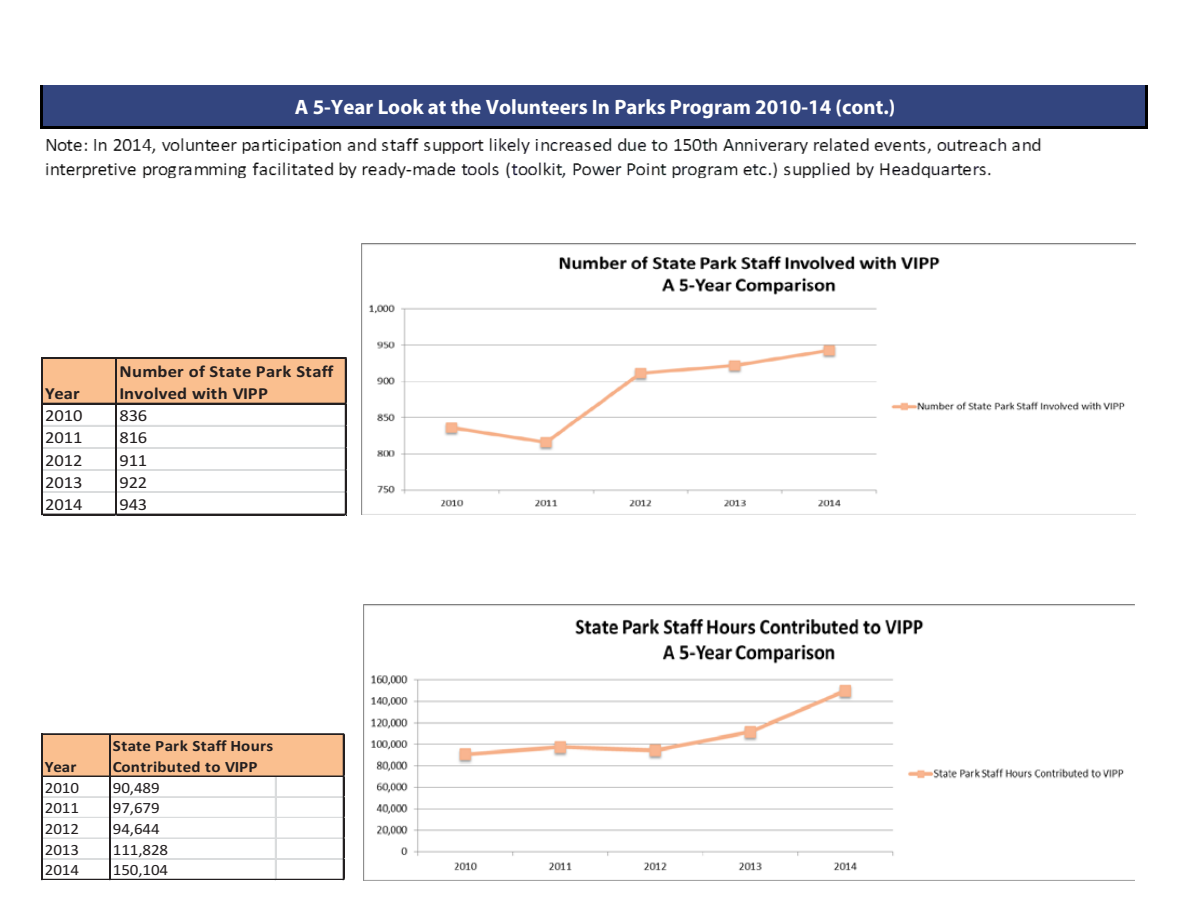
<style>
.page{position:relative;width:1188px;height:918px;background:#fff}
.page>*{position:absolute;margin:0;border:0;box-sizing:border-box;transform-origin:0 0}
.t1{font:700 20.85px "Myriad Pro";color:#fff}
.t2{font:700 16.95px/22.2px "Calibri";letter-spacing:.02em;color:#231f20;scale:1.1 1}
.t3{font:16.95px "Calibri";letter-spacing:-.01em;color:#231f20;scale:1.1 1}
.t4{font:15.75px "Calibri";letter-spacing:-.01em;color:#231f20;scale:1.08 1}
.t5{font:700 15.75px/20.7px "Calibri";letter-spacing:.02em;color:#231f20;scale:1.08 1}
</style>
<div class="page">
<div style="left:42px;top:85px;width:1106px;height:44px;background:#33457f"></div>
<hr style="left:40px;top:85px;width:3px;height:44px;background:#000">
<hr style="left:1145px;top:85px;width:3px;height:44px;background:#000">
<hr style="left:43px;top:126px;width:1105px;height:3px;background:#000">
<img style="left:362px;top:243px;width:773px;height:272px">
<img style="left:363px;top:604px;width:771px;height:276px">
<div style="left:43px;top:735px;width:301px;height:42px;background:#fabf8f"></div>
<hr style="left:43px;top:734px;width:301px;height:1px;background:#231f20">
<hr style="left:43px;top:776px;width:301px;height:1px;background:#231f20">
<hr style="left:43px;top:796px;width:67px;height:1px;background:#dadcdd">
<hr style="left:43px;top:797px;width:67px;height:1px;background:#dadcdd">
<hr style="left:111px;top:796px;width:232px;height:1px;background:#dadcdd">
<hr style="left:111px;top:797px;width:232px;height:1px;background:#dadcdd">
<hr style="left:43px;top:817px;width:67px;height:1px;background:#dadcdd">
<hr style="left:111px;top:817px;width:232px;height:1px;background:#dadcdd">
<hr style="left:43px;top:837px;width:67px;height:1px;background:#dadcdd">
<hr style="left:43px;top:838px;width:67px;height:1px;background:#dadcdd">
<hr style="left:111px;top:837px;width:232px;height:1px;background:#dadcdd">
<hr style="left:111px;top:838px;width:232px;height:1px;background:#dadcdd">
<hr style="left:43px;top:858px;width:67px;height:1px;background:#dadcdd">
<hr style="left:43px;top:859px;width:67px;height:1px;background:#dadcdd">
<hr style="left:111px;top:858px;width:232px;height:1px;background:#dadcdd">
<hr style="left:111px;top:859px;width:232px;height:1px;background:#dadcdd">
<hr style="left:42px;top:734px;width:1px;height:146px;background:#231f20">
<hr style="left:109px;top:735px;width:1px;height:145px;background:#231f20">
<hr style="left:110px;top:735px;width:1px;height:145px;background:#231f20">
<hr style="left:275px;top:777px;width:1px;height:102px;background:#dadcdd">
<hr style="left:43px;top:879px;width:301px;height:1px;background:#231f20">
<hr style="left:343px;top:735px;width:1px;height:145px;background:#231f20">
<div style="left:43px;top:359px;width:304px;height:45px;background:#fabf8f"></div>
<hr style="left:43px;top:358px;width:304px;height:1px;background:#231f20">
<hr style="left:43px;top:403px;width:304px;height:1px;background:#231f20">
<hr style="left:43px;top:425px;width:73px;height:1px;background:#dadcdd">
<hr style="left:117px;top:425px;width:228px;height:1px;background:#dadcdd">
<hr style="left:43px;top:447px;width:73px;height:1px;background:#dadcdd">
<hr style="left:43px;top:448px;width:73px;height:1px;background:#dadcdd">
<hr style="left:117px;top:447px;width:228px;height:1px;background:#dadcdd">
<hr style="left:117px;top:448px;width:228px;height:1px;background:#dadcdd">
<hr style="left:43px;top:469px;width:73px;height:1px;background:#dadcdd">
<hr style="left:43px;top:470px;width:73px;height:1px;background:#dadcdd">
<hr style="left:117px;top:469px;width:228px;height:1px;background:#dadcdd">
<hr style="left:117px;top:470px;width:228px;height:1px;background:#dadcdd">
<hr style="left:43px;top:491px;width:73px;height:1px;background:#dadcdd">
<hr style="left:43px;top:492px;width:73px;height:1px;background:#dadcdd">
<hr style="left:117px;top:491px;width:228px;height:1px;background:#dadcdd">
<hr style="left:117px;top:492px;width:228px;height:1px;background:#dadcdd">
<hr style="left:42px;top:358px;width:1px;height:157px;background:#231f20">
<hr style="left:115px;top:359px;width:1px;height:156px;background:#231f20">
<hr style="left:116px;top:359px;width:1px;height:156px;background:#231f20">
<hr style="left:43px;top:514px;width:304px;height:1px;background:#231f20">
<hr style="left:345px;top:359px;width:2px;height:156px;background:#231f20">
<img style="left:45px;top:138px;width:996px;height:41px">
<p class="t1" style="left:295px;top:93px;width:602px">A 5-Year Look at the Volunteers In Parks Program 2010-14 (cont.)</p>
<p class="t2" style="left:45px;top:382px;width:33px">Year</p>
<p class="t2" style="left:119px;top:359px;width:196px">Number of State Park Staff<br>Involved with VIPP</p>
<p class="t3" style="left:45px;top:404px;width:35px">2010</p>
<p class="t3" style="left:119px;top:404px;width:27px">836</p>
<p class="t3" style="left:45px;top:426px;width:35px">2011</p>
<p class="t3" style="left:119px;top:426px;width:27px">816</p>
<p class="t3" style="left:45px;top:448px;width:35px">2012</p>
<p class="t3" style="left:119px;top:448px;width:27px">911</p>
<p class="t3" style="left:45px;top:470px;width:35px">2013</p>
<p class="t3" style="left:119px;top:470px;width:27px">922</p>
<p class="t3" style="left:45px;top:493px;width:35px">2014</p>
<p class="t3" style="left:119px;top:493px;width:27px">943</p>
<p class="t5" style="left:45px;top:756px;width:31px">Year</p>
<p class="t5" style="left:113px;top:735px;width:150px">State Park Staff Hours<br>Contributed to VIPP</p>
<p class="t4" style="left:45px;top:777px;width:33px">2010</p>
<p class="t4" style="left:113px;top:777px;width:45px">90,489</p>
<p class="t4" style="left:45px;top:797px;width:33px">2011</p>
<p class="t4" style="left:113px;top:797px;width:45px">97,679</p>
<p class="t4" style="left:45px;top:818px;width:33px">2012</p>
<p class="t4" style="left:113px;top:818px;width:45px">94,644</p>
<p class="t4" style="left:45px;top:839px;width:33px">2013</p>
<p class="t4" style="left:113px;top:839px;width:53px">111,828</p>
<p class="t4" style="left:45px;top:859px;width:33px">2014</p>
<p class="t4" style="left:113px;top:859px;width:53px">150,104</p>
</div>
